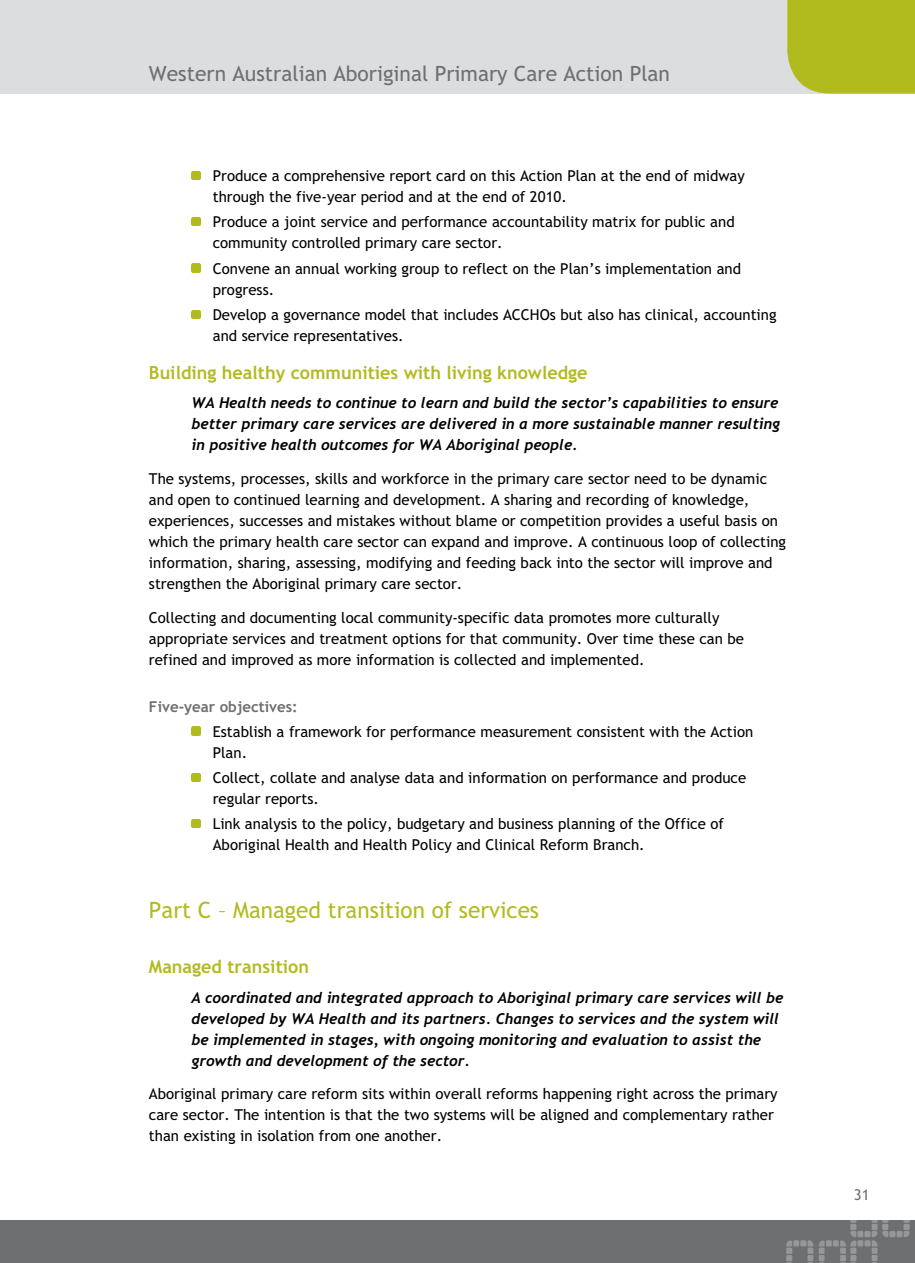
<style>
.page{position:relative;width:915px;height:1263px;background:#fff}
.page>*{position:absolute;margin:0;border:0;box-sizing:border-box;transform-origin:0 0}
.t1{font:22.5px "Trebuchet MSPS";color:#b2bb1e}
.t2{font:21px "Trebuchet MSPS";color:#6d6f71}
.t3{font:700 18px "Trebuchet MSPS";color:#b2bb1e}
.t4{font:15px/21px "Trebuchet MSPS";color:#000}
.t5{font:italic 700 15px/21px "Trebuchet MSPS";color:#000}
.t6{font:700 15px "Trebuchet MSPS";color:#6d6f71}
.t7{font:15px "Trebuchet MSPS";color:#6d6f71}
</style>
<div class="page">
<svg style="left:191px;top:171px;width:9px;height:9px"></svg>
<svg style="left:191px;top:217px;width:9px;height:9px"></svg>
<svg style="left:191px;top:264px;width:9px;height:8px"></svg>
<svg style="left:191px;top:310px;width:9px;height:8px"></svg>
<svg style="left:191px;top:727px;width:9px;height:8px"></svg>
<svg style="left:191px;top:773px;width:9px;height:9px"></svg>
<svg style="left:191px;top:819px;width:9px;height:9px"></svg>
<div style="left:0;top:0;width:914px;height:94px;background:#dcddde"></div>
<div style="left:0;top:1220px;width:914px;height:43px;background:#6d6f71"></div>
<img style="left:786px;top:1220px;width:124px;height:43px">
<div style="left:787px;top:0;width:127px;height:94px;background:#b2bb1e"></div>
<h2 class="t2" style="left:149px;top:62px;width:522px">Western Australian Aboriginal Primary Care Action Plan</h2>
<p class="t4" style="left:213px;top:165px;width:533px">produce a comprehensive report card on this Action Plan at the end of midway through the five-year period and at the end of 2010.</p>
<p class="t4" style="left:213px;top:212px;width:523px">produce a joint service and performance accountability matrix for public and community controlled primary care sector.</p>
<p class="t4" style="left:213px;top:258px;width:529px">convene an annual working group to reflect on the Plan’s implementation and progress.</p>
<p class="t4" style="left:213px;top:304px;width:565px">develop a governance model that includes ACCHOs but also has clinical, accounting and service representatives.</p>
<p class="t3" style="left:149px;top:362px;width:440px">Building healthy communities with living knowledge</p>
<p class="t5" style="left:191px;top:393px;width:590px">WA Health needs to continue to learn and build the sector’s capabilities to ensure better primary care services are delivered in a more sustainable manner resulting in positive health outcomes for WA Aboriginal people.</p>
<p class="t4" style="left:149px;top:468px;width:638px">The systems, processes, skills and workforce in the primary care sector need to be dynamic and open to continued learning and development. A sharing and recording of knowledge, experiences, successes and mistakes without blame or competition provides a useful basis on which the primary health care sector can expand and improve. A continuous loop of collecting information, sharing, assessing, modifying and feeding back into the sector will improve and strengthen the Aboriginal primary care sector.</p>
<p class="t4" style="left:149px;top:607px;width:596px">Collecting and documenting local community-specific data promotes more culturally appropriate services and treatment options for that community. Over time these can be refined and improved as more information is collected and implemented.</p>
<p class="t6" style="left:149px;top:697px;width:150px">Five-year objectives:</p>
<p class="t4" style="left:213px;top:721px;width:542px">establish a framework for performance measurement consistent with the Action<br>Plan.</p>
<p class="t4" style="left:213px;top:767px;width:534px">collect, collate and analyse data and information on performance and produce regular reports.</p>
<p class="t4" style="left:213px;top:813px;width:512px">link analysis to the policy, budgetary and business planning of the Office of<br>Aboriginal Health and Health Policy and Clinical Reform Branch.</p>
<h1 class="t1" style="left:149px;top:897px;width:391px">Part C – Managed transition of services</h1>
<p class="t3" style="left:149px;top:956px;width:161px">Managed transition</p>
<p class="t5" style="left:191px;top:987px;width:593px">A coordinated and integrated approach to Aboriginal primary care services will be developed by WA Health and its partners. Changes to services and the system will be implemented in stages, with ongoing monitoring and evaluation to assist the growth and development of the sector.</p>
<p class="t4" style="left:149px;top:1083px;width:630px">Aboriginal primary care reform sits within overall reforms happening right across the primary care sector. The intention is that the two systems will be aligned and complementary rather than existing in isolation from one another.</p>
<p class="t7" style="left:853px;top:1186px;width:17px">31</p>
</div>
